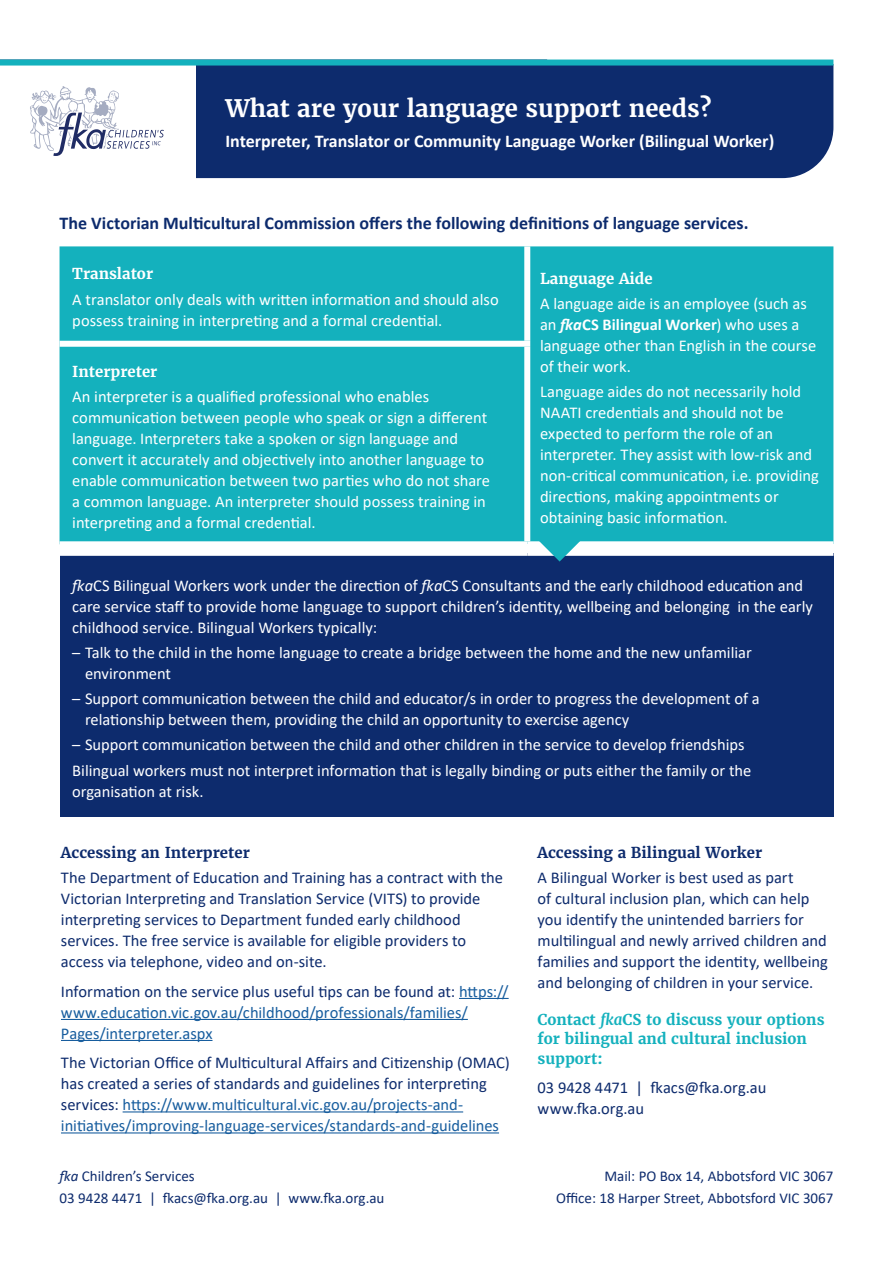
<style>
.page{position:relative;width:893px;height:1263px;background:#fff}
.page>*{position:absolute;margin:0;border:0;box-sizing:border-box;transform-origin:0 0}
.t1{font:700 24px "Merriweather";color:#fff}
.t2{font:700 18px "Calibri";color:#0d2b6d}
.t3{font:700 18px "Calibri";color:#fff}
.t4{font:16.5px/21px "Calibri";color:#fff}
.t5{font:16.5px/21px "Calibri";color:#0d2b6d}
.t6{font:16.5px/21px "Calibri";color:#175d9e}
.t7{font:15px/22.2px "Calibri";color:#0d2b6d;text-align:right}
.t8{font:700 15px/19.5px "Merriweather";color:#14b1bd}
.t9{font:700 15px "Merriweather";color:#0d2b6d}
.t10{font:700 15px "Merriweather";color:#fff}
.s1{font-weight:700;font-style:italic}
.s2{font-weight:700}
.s3{font-style:italic}
.s4{color:#0d2b6d}
.s5{color:#175d9e}
</style>
<div class="page">
<div style="left:196px;top:66px;width:637px;height:112px;background:#0d2b6d"></div>
<div style="left:0;top:60px;width:833px;height:6px;background:#14b1bd"></div>
<svg style="left:0;top:65px;width:547px;height:91px"></svg>
<div style="left:60px;top:246px;width:773px;height:295px;background:#14b1bd"></div>
<div style="left:60px;top:553px;width:773px;height:263px;background:#0d2b6d"></div>
<div style="left:524px;top:246px;width:6px;height:95px;background:#fff"></div>
<div style="left:60px;top:341px;width:470px;height:6px;background:#fff"></div>
<div style="left:524px;top:347px;width:6px;height:194px;background:#fff"></div>
<div style="left:60px;top:550px;width:467px;height:6px;background:#fff"></div>
<div style="left:527px;top:550px;width:306px;height:6px;background:#fff"></div>
<svg style="left:538px;top:539px;width:44px;height:23px"></svg>
<hr style="left:459px;top:998px;width:50px;height:1px;background:#175d9e">
<hr style="left:61px;top:1019px;width:407px;height:1px;background:#175d9e">
<hr style="left:61px;top:1040px;width:151px;height:1px;background:#175d9e">
<hr style="left:123px;top:1111px;width:340px;height:1px;background:#175d9e">
<hr style="left:61px;top:1132px;width:438px;height:1px;background:#175d9e">
<p class="t1" style="left:225px;top:93px;width:488px">What are your language support needs?</p>
<p class="t3" style="left:225px;top:129px;width:550px">Interpreter, Translator or Community Language Worker (Bilingual Worker)</p>
<p class="t2" style="left:60px;top:210px;width:690px">The Victorian Multicultural Commission offers the following definitions of language services.</p>
<p class="t10" style="left:72px;top:264px;width:82px">Translator</p>
<p class="t4" style="left:72px;top:288px;width:428px">A translator only deals with written information and should also possess training in interpreting and a formal credential.</p>
<p class="t10" style="left:540px;top:269px;width:114px">Language Aide</p>
<p class="t4" style="left:540px;top:293px;width:278px">A language aide is an employee (such as an <span class="s1">fka</span><span class="s2">CS Bilingual Worker</span>) who uses a language other than English in the course of their work.</p>
<p class="t4" style="left:540px;top:381px;width:280px">Language aides do not necessarily hold NAATI credentials and should not be expected to perform the role of an interpreter. They assist with low-risk and non-critical communication, i.e. providing directions, making appointments or obtaining basic information.</p>
<p class="t10" style="left:72px;top:361px;width:87px">Interpreter</p>
<p class="t4" style="left:72px;top:385px;width:419px">An interpreter is a qualified professional who enables communication between people who speak or sign a different language. Interpreters take a spoken or sign language and convert it accurately and objectively into another language to enable communication between two parties who do not share a common language. An interpreter should possess training in interpreting and a formal credential.</p>
<p class="t4" style="left:72px;top:574px;width:742px"><span class="s3">fka</span>CS Bilingual Workers work under the direction of <span class="s3">fka</span>CS Consultants and the early childhood education and care service staff to provide home language to support children’s identity, wellbeing and belonging in the early childhood service. Bilingual Workers typically:</p>
<p class="t4" style="left:85px;top:642px;width:668px;text-indent:-13px">– Talk to the child in the home language to create a bridge between the home and the new unfamiliar environment</p>
<p class="t4" style="left:85px;top:688px;width:676px;text-indent:-13px">– Support communication between the child and educator/s in order to progress the development of a relationship between them, providing the child an opportunity to exercise agency</p>
<p class="t4" style="left:72px;top:734px;width:674px">– Support communication between the child and other children in the service to develop friendships</p>
<p class="t4" style="left:72px;top:759px;width:681px">Bilingual workers must not interpret information that is legally binding or puts either the family or the organisation at risk.</p>
<p class="t9" style="left:61px;top:843px;width:190px">Accessing an Interpreter</p>
<p class="t5" style="left:61px;top:867px;width:444px">The Department of Education and Training has a contract with the Victorian Interpreting and Translation Service (VITS) to provide interpreting services to Department funded early childhood services. The free service is available for eligible providers to access via telephone, video and on-site.</p>
<p class="t6" style="left:61px;top:980px;width:449px"><span class="s4">Information on the service plus useful tips can be found at:</span> https:// www.education.vic.gov.au/childhood/professionals/families/<br>Pages/interpreter.aspx</p>
<p class="t5" style="left:61px;top:1052px;width:450px">The Victorian Office of Multicultural Affairs and Citizenship (OMAC) has created a series of standards and guidelines for interpreting services: <span class="s5">https://www.multicultural.vic.gov.au/projects-and&shy;initiatives/improving-language-services/standards-and-guidelines</span></p>
<p class="t7" style="left:60px;top:1165px;width:326px;text-align:left"><span class="s3">fka</span> Children’s Services<br>03 9428 4471 | fkacs@fka.org.au | www.fka.org.au</p>
<p class="t9" style="left:538px;top:843px;width:226px">Accessing a Bilingual Worker</p>
<p class="t5" style="left:538px;top:867px;width:292px">A Bilingual Worker is best used as part<br>of cultural inclusion plan, which can help you identify the unintended barriers for multilingual and newly arrived children and families and support the identity, wellbeing and belonging of children in your service.</p>
<p class="t8" style="left:538px;top:1009px;width:288px">Contact <span class="s3">fka</span>CS to discuss your options for bilingual and cultural inclusion support:</p>
<p class="t5" style="left:538px;top:1077px;width:230px">03 9428 4471 | fkacs@fka.org.au</p>
<p class="t5" style="left:538px;top:1098px;width:108px">www.fka.org.au</p>
<p class="t7" style="left:556px;top:1165px;width:279px">Mail: PO Box 14, Abbotsford VIC 3067<br>Office: 18 Harper Street, Abbotsford VIC 3067</p>
</div>
